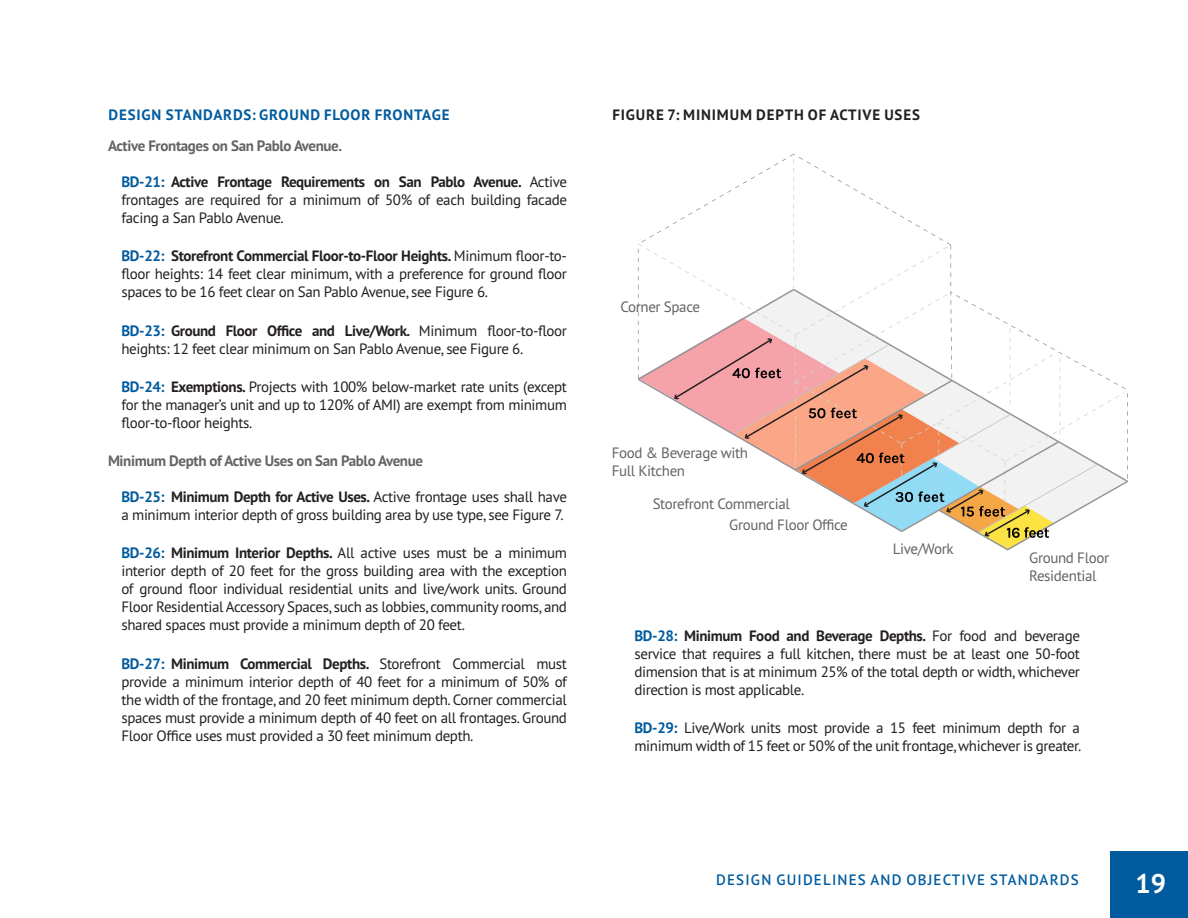
<style>
.page{position:relative;width:1188px;height:918px;background:#fff}
.page>*{position:absolute;margin:0;border:0;box-sizing:border-box;transform-origin:0 0}
.t1{font:700 27px "PT Sans Pro";color:#fff}
.t2{font:15px/18px "PT Sans Pro";letter-spacing:-.025em;color:#231f20;text-align:justify}
.Body_text{font:15px/18px "PT Sans Pro";letter-spacing:-.025em;color:#636366}
.Design_Guidelines_Bo{font:700 15px "PT Sans Pro";letter-spacing:-.025em;color:#636366}
.t3{font:600 15px "PT Sans Pro";letter-spacing:.08em;color:#015b9e}
.Subsection_Header_Le{font:700 15px "PT Sans Pro";letter-spacing:.055em;color:#015b9e}
.Body_text-2{font:700 15px "PT Sans Pro";letter-spacing:.055em;color:#231f20}
.s1{font-weight:700;color:#015b9e}
.s2{font-weight:700}
</style>
<div class="page">
<div style="left:1110px;top:852px;width:78px;height:66px;background:#015b9e"></div>
<svg style="left:638px;top:154px;width:490px;height:397px"></svg>
<p class="Subsection_Header_Le" style="left:109px;top:104px;width:342px">DESIGN STANDARDS: GROUND FLOOR FRONTAGE</p>
<p class="Design_Guidelines_Bo" style="left:108px;top:136px;width:236px">Active Frontages on San Pablo Avenue.</p>
<p class="t2" style="left:122px;top:172px;width:447px"><span class="s1">BD-21:</span> <span class="s2">Active Frontage Requirements on San Pablo Avenue.</span> Active frontages are required for a minimum of 50% of each building facade facing a San Pablo Avenue.</p>
<p class="t2" style="left:122px;top:247px;width:447px"><span class="s1">BD-22:</span> <span class="s2">Storefront Commercial Floor-to-Floor Heights.</span> Minimum floor-to&shy;floor heights: 14 feet clear minimum, with a preference for ground floor spaces to be 16 feet clear on San Pablo Avenue, see Figure 6.</p>
<p class="t2" style="left:122px;top:321px;width:447px"><span class="s1">BD-23:</span> <span class="s2">Ground Floor Office and Live/Work.</span> Minimum floor-to-floor heights: 12 feet clear minimum on San Pablo Avenue, see Figure 6.</p>
<p class="t2" style="left:122px;top:377px;width:447px"><span class="s1">BD-24:</span> <span class="s2">Exemptions.</span> Projects with 100% below-market rate units (except for the manager’s unit and up to 120% of AMI) are exempt from minimum floor-to-floor heights.</p>
<p class="Design_Guidelines_Bo" style="left:108px;top:451px;width:317px">Minimum Depth of Active Uses on San Pablo Avenue</p>
<p class="t2" style="left:122px;top:487px;width:447px"><span class="s1">BD-25:</span> <span class="s2">Minimum Depth for Active Uses.</span> Active frontage uses shall have a minimum interior depth of gross building area by use type, see Figure 7.</p>
<p class="t2" style="left:122px;top:544px;width:447px"><span class="s1">BD-26:</span> <span class="s2">Minimum Interior Depths.</span> All active uses must be a minimum interior depth of 20 feet for the gross building area with the exception of ground floor individual residential units and live/work units. Ground Floor Residential Accessory Spaces, such as lobbies, community rooms, and shared spaces must provide a minimum depth of 20 feet.</p>
<p class="t2" style="left:122px;top:654px;width:447px"><span class="s1">BD-27:</span> <span class="s2">Minimum Commercial Depths.</span> Storefront Commercial must provide a minimum interior depth of 40 feet for a minimum of 50% of the width of the frontage, and 20 feet minimum depth. Corner commercial spaces must provide a minimum depth of 40 feet on all frontages. Ground Floor Office uses must provided a 30 feet minimum depth.</p>
<p class="Body_text-2" style="left:612px;top:104px;width:309px">FIGURE 7: MINIMUM DEPTH OF ACTIVE USES</p>
<p class="Body_text" style="left:620px;top:298px;width:81px">Corner Space</p>
<p class="Body_text" style="left:612px;top:443px;width:138px">Food &amp; Beverage with<br>Full Kitchen</p>
<p class="Body_text" style="left:653px;top:494px;width:139px">Storefront Commercial</p>
<p class="Body_text" style="left:729px;top:516px;width:120px">Ground Floor Office</p>
<p class="Body_text" style="left:893px;top:539px;width:62px">Live/Work</p>
<p class="Body_text" style="left:1029px;top:548px;width:81px">Ground Floor<br>Residential</p>
<p class="t2" style="left:634px;top:627px;width:447px"><span class="s1">BD-28:</span> <span class="s2">Minimum Food and Beverage Depths.</span> For food and beverage service that requires a full kitchen, there must be at least one 50-foot dimension that is at minimum 25% of the total depth or width, whichever direction is most applicable.</p>
<p class="t2" style="left:634px;top:719px;width:448px"><span class="s1">BD-29:</span> Live/Work units most provide a 15 feet minimum depth for a minimum width of 15 feet or 50% of the unit frontage, whichever is greater.</p>
<p class="t3" style="left:716px;top:870px;width:364px">DESIGN GUIDELINES AND OBJECTIVE STANDARDS</p>
<h1 class="t1" style="left:1136px;top:866px;width:32px">19</h1>
</div>
